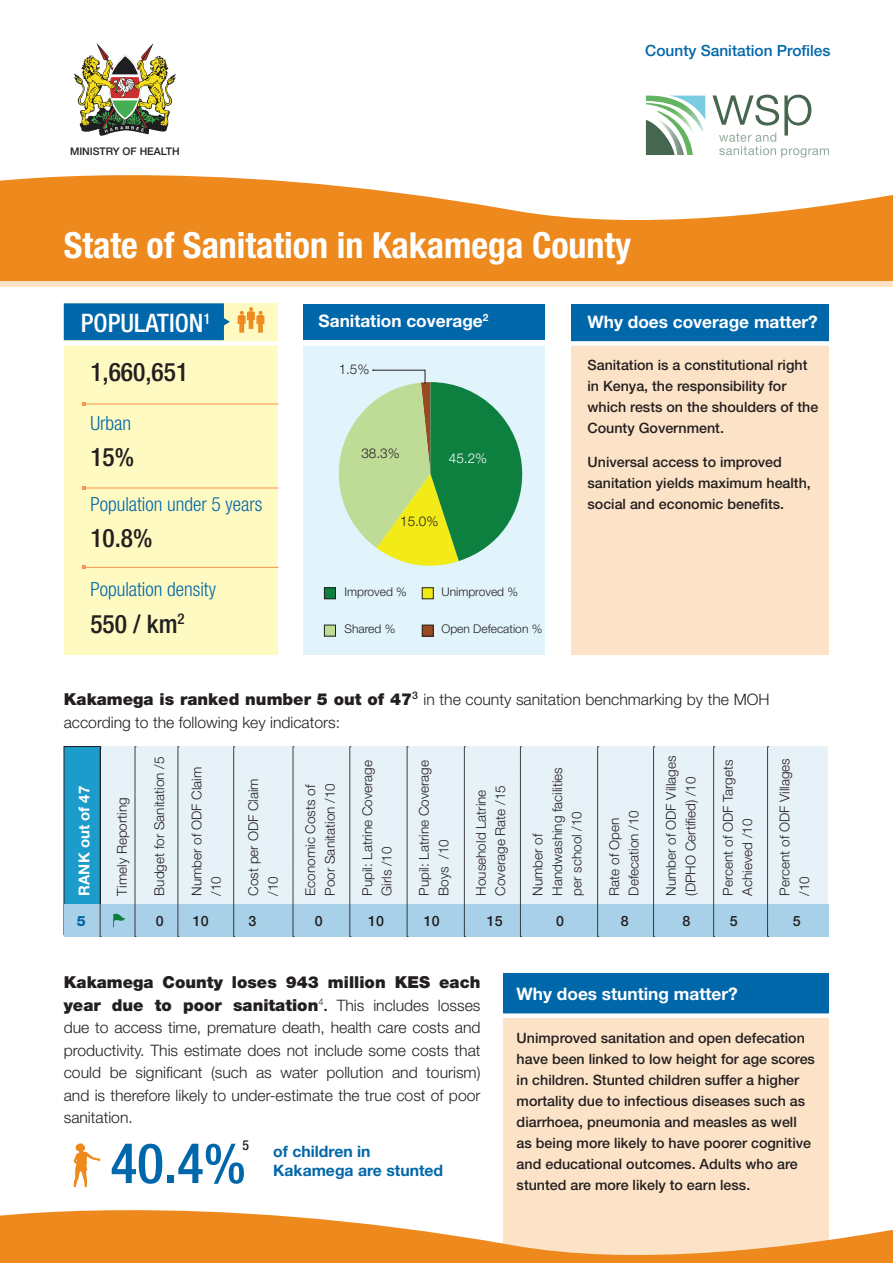
<style>
.page{position:relative;width:893px;height:1263px;background:#fff}
.page>*{position:absolute;margin:0;border:0;box-sizing:border-box;transform-origin:0 0}
.t1{font:500 condensed 55.5px "Helvetica Neue LT Std";color:#0067aa}
.t2{font:700 condensed 36px "Helvetica Neue LT Std";color:#fff}
.t3{font:500 condensed 25.5px "Helvetica Neue LT Std";color:#231f20}
.t4{font:500 condensed 25.5px "Helvetica Neue LT Std";color:#fff}
.t5{font:300 condensed 19.5px "Helvetica Neue LT Std";color:#0067aa}
.CSO_Body_text{font:700 17.25px "Helvetica Neue LT Std";color:#fff}
.CSO_Body_text-2{font:900 16.5px/22.5px "Helvetica Neue LT Std";color:#231f20}
.CSO_Body_text-3{font:300 15.75px/22.5px "Helvetica Neue LT Std";color:#231f20}
.CSO_Body_text-4{font:700 15.75px/19.5px "Helvetica Neue LT Std";color:#0067aa}
.CSO_Body_text-5{font:500 15.45px "Helvetica Neue LT Std";color:#0067aa}
.CSO_Body_text-6{font:700 15px "Helvetica Neue LT Std";color:#fff}
.CSO_Body_text-7{font:500 14.25px/21px "Helvetica Neue LT Std";color:#231f20}
.CSO_Body_text-8{font:800 14.25px "Helvetica Neue LT Std";color:#0067aa}
.t6{font:500 condensed 13.8px "Helvetica Neue LT Std";color:#231f20}
.CSO_Body_text-9{font:300 13.5px/19.5px "Helvetica Neue LT Std";color:#231f20}
.CSO_Body_text-10{font:300 13.5px "Helvetica Neue LT Std";color:#fff}
.CSO_Body_text-11{font:300 12px "Helvetica Neue LT Std";color:#231f20}
.CSO_Body_text-12{font:500 10.5px "Helvetica Neue LT Std";color:#231f20}
.s1{font-weight:900;font-size:16.5px}
.s2{font-weight:500;font-size:15.75px}
.s3{font-weight:300;font-size:15.75px}
</style>
<div class="page">
<div style="left:304px;top:344px;width:241px;height:311px;background:#e1f4fc"></div>
<div style="left:64px;top:303px;width:214px;height:352px;background:#fffac1"></div>
<svg style="left:238px;top:307px;width:26px;height:26px"></svg>
<div style="left:64px;top:303px;width:166px;height:37px;background:#0067aa"></div>
<hr style="left:84px;top:404px;width:194px;height:1px;background:#f79551">
<hr style="left:84px;top:488px;width:194px;height:1px;background:#f79551">
<hr style="left:84px;top:567px;width:194px;height:1px;background:#f79551">
<div style="left:503px;top:1013px;width:326px;height:250px;background:#fce3c8"></div>
<div style="left:0;top:276px;width:893px;height:11px;background:#fce3c8"></div>
<div style="left:0;top:240px;width:893px;height:41px;background:#ed891d"></div>
<div style="left:65px;top:746px;width:763px;height:189px;background:#e7f1f8"></div>
<div style="left:64px;top:746px;width:36px;height:189px;background:#1b9ccb"></div>
<div style="left:64px;top:904px;width:764px;height:33px;background:#a8d0e8"></div>
<div style="left:304px;top:304px;width:241px;height:36px;background:#0067aa"></div>
<div style="left:571px;top:304px;width:258px;height:39px;background:#0067aa"></div>
<div style="left:571px;top:344px;width:258px;height:311px;background:#fce3c8"></div>
<div style="left:503px;top:973px;width:326px;height:42px;background:#0067aa"></div>
<svg style="left:712px;top:95px;width:117px;height:58px"></svg>
<svg style="left:646px;top:96px;width:59px;height:57px"></svg>
<svg style="left:0;top:153px;width:893px;height:73px"></svg>
<div style="left:324px;top:588px;width:11px;height:11px;background:#0d803f"></div>
<div style="left:324px;top:587px;width:12px;height:12px;border:1px solid #231f20"></div>
<div style="left:422px;top:588px;width:11px;height:11px;background:#f2eb17"></div>
<div style="left:422px;top:587px;width:11px;height:12px;border:1px solid #231f20"></div>
<div style="left:324px;top:625px;width:11px;height:11px;background:#bfdc97"></div>
<div style="left:324px;top:625px;width:12px;height:11px;border:1px solid #231f20"></div>
<div style="left:422px;top:625px;width:11px;height:11px;background:#984a21"></div>
<div style="left:422px;top:625px;width:11px;height:11px;border:1px solid #231f20"></div>
<svg style="left:338px;top:369px;width:184px;height:197px"></svg>
<div style="left:0;top:226px;width:893px;height:23px;background:#ed891d"></div>
<svg style="left:100px;top:748px;width:1px;height:189px"></svg>
<svg style="left:135px;top:746px;width:1px;height:191px"></svg>
<svg style="left:178px;top:746px;width:1px;height:191px"></svg>
<svg style="left:233px;top:746px;width:2px;height:191px"></svg>
<svg style="left:293px;top:746px;width:1px;height:191px"></svg>
<svg style="left:350px;top:746px;width:1px;height:191px"></svg>
<svg style="left:407px;top:746px;width:1px;height:191px"></svg>
<svg style="left:464px;top:746px;width:1px;height:191px"></svg>
<svg style="left:520px;top:746px;width:1px;height:191px"></svg>
<svg style="left:597px;top:746px;width:2px;height:191px"></svg>
<svg style="left:653px;top:746px;width:2px;height:191px"></svg>
<svg style="left:713px;top:746px;width:2px;height:191px"></svg>
<svg style="left:767px;top:746px;width:2px;height:191px"></svg>
<svg style="left:0;top:1210px;width:893px;height:53px;fill:#ed891d"></svg>
<div style="left:55px;top:341px;width:781px;height:5px;background:#fff"></div>
<div style="left:491px;top:1013px;width:373px;height:5px;background:#fff"></div>
<svg style="left:74px;top:43px;width:102px;height:93px"></svg>
<svg style="left:73px;top:1143px;width:27px;height:44px"></svg>
<svg style="left:113px;top:913px;width:12px;height:14px"></svg>
<p class="CSO_Body_text-5" style="left:645px;top:42px;width:187px">County Sanitation Profiles</p>
<p class="CSO_Body_text-12" style="left:70px;top:145px;width:111px">MINISTRY OF HEALTH</p>
<p class="t2" style="left:64px;top:223px;width:569px">State of Sanitation in Kakamega County</p>
<p class="t4" style="left:81px;top:308px;width:131px">POPULATION<sup>1</sup></p>
<p class="t3" style="left:90px;top:357px;width:99px">1,660,651</p>
<p class="t5" style="left:90px;top:411px;width:42px">Urban</p>
<p class="t3" style="left:90px;top:441px;width:45px">15%</p>
<p class="t5" style="left:90px;top:493px;width:174px">Population under 5 years</p>
<p class="t3" style="left:90px;top:523px;width:64px">10.8%</p>
<p class="t5" style="left:90px;top:578px;width:127px">Population density</p>
<p class="t3" style="left:90px;top:608px;width:96px">550 / km<sup>2</sup></p>
<p class="CSO_Body_text" style="left:319px;top:310px;width:171px">Sanitation coverage<sup>2</sup></p>
<p class="CSO_Body_text-9" style="left:339px;top:359px;width:32px">1.5%</p>
<p class="CSO_Body_text-9" style="left:361px;top:444px;width:40px">38.3%</p>
<p class="CSO_Body_text-10" style="left:449px;top:450px;width:40px">45.2%</p>
<p class="CSO_Body_text-9" style="left:400px;top:511px;width:40px">15.0%</p>
<p class="CSO_Body_text-11" style="left:344px;top:584px;width:64px">Improved %</p>
<p class="CSO_Body_text-11" style="left:441px;top:584px;width:78px">Unimproved %</p>
<p class="CSO_Body_text-11" style="left:344px;top:622px;width:52px">Shared %</p>
<p class="CSO_Body_text-11" style="left:441px;top:622px;width:102px">Open Defecation %</p>
<p class="CSO_Body_text" style="left:587px;top:311px;width:232px">Why does coverage matter?</p>
<p class="CSO_Body_text-7" style="left:587px;top:354px;width:232px">Sanitation is a constitutional right in Kenya, the responsibility for which rests on the shoulders of the<br>County Government.</p>
<p class="CSO_Body_text-7" style="left:587px;top:451px;width:225px">Universal access to improved sanitation yields maximum health, social and economic benefits.</p>
<p class="CSO_Body_text-3" style="left:64px;top:688px;width:707px"><span class="s1">Kakamega is ranked number 5 out of 47</span><sup>3</sup> in the county sanitation benchmarking by the MOH according to the following key indicators:</p>
<p class="CSO_Body_text-6" style="left:75px;top:896px;width:111px;rotate:-90deg">RANK out of 47</p>
<p class="CSO_Body_text-9" style="left:112px;top:896px;width:100px;rotate:-90deg">Timely Reporting</p>
<p class="CSO_Body_text-9" style="left:149px;top:896px;width:140px;rotate:-90deg">Budget for Sanitation /5</p>
<p class="CSO_Body_text-9" style="left:187px;top:896px;width:130px;rotate:-90deg">Number of ODF Claim /10</p>
<p class="CSO_Body_text-9" style="left:243px;top:896px;width:119px;rotate:-90deg">Cost per ODF Claim /10</p>
<p class="CSO_Body_text-9" style="left:300px;top:896px;width:114px;rotate:-90deg">Economic Costs of<br>Poor Sanitation /10</p>
<p class="CSO_Body_text-9" style="left:357px;top:896px;width:137px;rotate:-90deg">Pupil: Latrine Coverage<br>Girls /10</p>
<p class="CSO_Body_text-9" style="left:414px;top:896px;width:137px;rotate:-90deg">Pupil: Latrine Coverage<br>Boys /10</p>
<p class="CSO_Body_text-9" style="left:471px;top:896px;width:112px;rotate:-90deg">Household Latrine<br>Coverage Rate /15</p>
<p class="CSO_Body_text-9" style="left:528px;top:896px;width:130px;rotate:-90deg">Number of<br>Handwashing facilities per school /10</p>
<p class="CSO_Body_text-9" style="left:604px;top:896px;width:87px;rotate:-90deg">Rate of Open<br>Defecation /10</p>
<p class="CSO_Body_text-9" style="left:661px;top:896px;width:141px;rotate:-90deg">Number of ODF Villages (DPHO Certified) /10</p>
<p class="CSO_Body_text-9" style="left:718px;top:896px;width:138px;rotate:-90deg">Percent of ODF Targets<br>Achieved /10</p>
<p class="CSO_Body_text-9" style="left:775px;top:896px;width:139px;rotate:-90deg">Percent of ODF Villages /10</p>
<p class="CSO_Body_text-8" style="left:77px;top:912px;width:10px">5</p>
<p class="CSO_Body_text-7" style="left:156px;top:910px;width:9px">0</p>
<p class="CSO_Body_text-7" style="left:193px;top:910px;width:17px">10</p>
<p class="CSO_Body_text-7" style="left:248px;top:910px;width:9px">3</p>
<p class="CSO_Body_text-7" style="left:315px;top:910px;width:9px">0</p>
<p class="CSO_Body_text-7" style="left:368px;top:910px;width:17px">10</p>
<p class="CSO_Body_text-7" style="left:424px;top:910px;width:17px">10</p>
<p class="CSO_Body_text-7" style="left:487px;top:910px;width:17px">15</p>
<p class="CSO_Body_text-7" style="left:556px;top:910px;width:9px">0</p>
<p class="CSO_Body_text-7" style="left:621px;top:910px;width:9px">8</p>
<p class="CSO_Body_text-7" style="left:682px;top:910px;width:9px">8</p>
<p class="CSO_Body_text-7" style="left:730px;top:910px;width:9px">5</p>
<p class="CSO_Body_text-7" style="left:793px;top:910px;width:9px">5</p>
<p class="CSO_Body_text-2" style="left:64px;top:971px;width:418px">Kakamega County loses 943 million KES each year due to poor sanitation<sup>4</sup><span class="s2">.</span> <span class="s3">This includes losses</span></p>
<p class="CSO_Body_text-3" style="left:64px;top:1016px;width:418px;text-align:justify">due to access time, premature death, health care costs and productivity. This estimate does not include some costs that could be significant (such as water pollution and tourism) and is therefore likely to under-estimate the true cost of poor sanitation.</p>
<p class="t6" style="left:242px;top:1137px;width:8px">5</p>
<p class="t1" style="left:111px;top:1130px;width:137px">40.4%</p>
<p class="CSO_Body_text-4" style="left:273px;top:1141px;width:172px">of children in<br>Kakamega are stunted</p>
<p class="CSO_Body_text" style="left:517px;top:984px;width:223px">Why does stunting matter?</p>
<p class="CSO_Body_text-7" style="left:517px;top:1027px;width:300px">Unimproved sanitation and open defecation have been linked to low height for age scores in children. Stunted children suffer a higher mortality due to infectious diseases such as diarrhoea, pneumonia and measles as well as being more likely to have poorer cognitive and educational outcomes. Adults who are stunted are more likely to earn less.</p>
</div>
